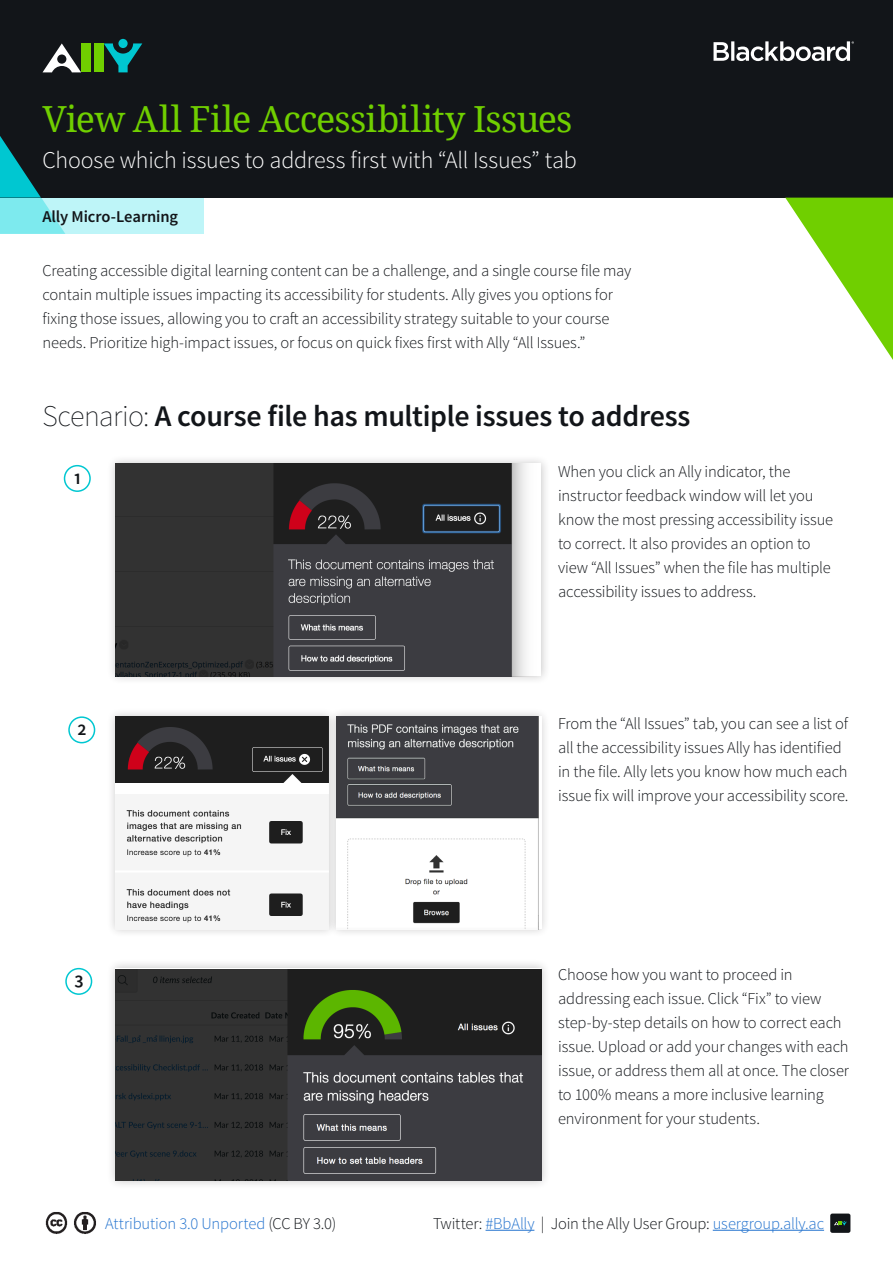
<style>
.page{position:relative;width:893px;height:1263px;background:#fff}
.page>*{position:absolute;margin:0;border:0;box-sizing:border-box;transform-origin:0 0}
.h1_-_Green{font:36px "Noto Serif";letter-spacing:-.02em;color:#70cf00}
.t1{font:600 30px "Source Sans Pro";letter-spacing:-.01em;color:#121519}
.SubHeading{font:300 24px "Source Sans Pro";letter-spacing:-.01em;color:#fff}
.t2{font:600 18px "Source Sans Pro";color:#121519}
.Paragraph{font:300 16.5px/24px "Source Sans Pro";letter-spacing:-.01em;color:#121519}
.Paragraph-2{font:300 16.5px "Source Sans Pro";letter-spacing:-.01em;color:#2272ce}
.t3{font:600 16.5px "Source Sans Pro";letter-spacing:-.01em;color:#121519}
.s1{font-weight:200}
.s2{color:#121519}
.s3{color:#2272ce}
</style>
<div class="page">
<div style="left:0;top:198px;width:204px;height:36px;background:#bef5f8"></div>
<div style="left:0;top:0;width:893px;height:198px;background:#121519"></div>
<svg style="left:785px;top:198px;width:108px;height:162px"></svg>
<svg style="left:713px;top:41px;width:141px;height:20px"></svg>
<svg style="left:104px;top:39px;width:38px;height:33px"></svg>
<svg style="left:0;top:43px;width:81px;height:191px"></svg>
<div style="left:81px;top:43px;width:9px;height:29px;background:#70cf00"></div>
<div style="left:95px;top:43px;width:9px;height:29px;background:#70cf00"></div>
<div style="left:830px;top:1213px;width:20px;height:20px;background:#121519;border-radius:2px"></div>
<svg style="left:834px;top:1221px;width:13px;height:4px"></svg>
<img style="left:45px;top:1212px;width:23px;height:22px">
<img style="left:74px;top:1212px;width:22px;height:22px">
<div style="left:64px;top:465px;width:27px;height:27px;border:2px solid #00c7d1;border-radius:50%"></div>
<div style="left:107px;top:454px;width:443px;height:231px;background:#231f20;opacity:.25"></div>
<img style="left:116px;top:463px;width:425px;height:213px">
<div style="left:68px;top:716px;width:27px;height:27px;border:2px solid #00c7d1;border-radius:50%"></div>
<div style="left:107px;top:707px;width:230px;height:231px;background:#231f20;opacity:.25"></div>
<img style="left:116px;top:716px;width:212px;height:213px">
<div style="left:328px;top:707px;width:222px;height:231px;background:#231f20;opacity:.25"></div>
<img style="left:337px;top:716px;width:202px;height:213px">
<div style="left:65px;top:968px;width:27px;height:27px;border:2px solid #00c7d1;border-radius:50%"></div>
<div style="left:107px;top:959px;width:443px;height:230px;background:#231f20;opacity:.25"></div>
<img style="left:116px;top:969px;width:425px;height:211px">
<hr style="left:486px;top:1230px;width:48px;height:1px;background:#2272ce">
<hr style="left:713px;top:1230px;width:111px;height:1px;background:#2272ce">
<h1 class="h1_-_Green" style="left:43px;top:94px;width:531px">View All File Accessibility Issues</h1>
<p class="SubHeading" style="left:43px;top:145px;width:536px">Choose which issues to address first with “All Issues” tab</p>
<p class="t3" style="left:43px;top:206px;width:137px">Ally Micro-Learning</p>
<p class="Paragraph" style="left:42px;top:259px;width:590px">Creating accessible digital learning content can be a challenge, and a single course file may contain multiple issues impacting its accessibility for students. Ally gives you options for fixing those issues, allowing you to craft an accessibility strategy suitable to your course needs. Prioritize high-impact issues, or focus on quick fixes first with Ally “All Issues.”</p>
<h2 class="t1" style="left:42px;top:398px;width:650px"><span class="s1">Scenario:</span> A course file has multiple issues to address</h2>
<p class="t2" style="left:74px;top:466px;width:9px">1</p>
<p class="Paragraph" style="left:558px;top:460px;width:277px">When you click an Ally indicator, the instructor feedback window will let you know the most pressing accessibility issue to correct. It also provides an option to view “All Issues” when the file has multiple accessibility issues to address.</p>
<p class="t2" style="left:78px;top:718px;width:11px">2</p>
<p class="Paragraph" style="left:558px;top:711px;width:292px">From the “All Issues” tab, you can see a list of all the accessibility issues Ally has identified in the file. Ally lets you know how much each issue fix will improve your accessibility score.</p>
<p class="t2" style="left:74px;top:969px;width:11px">3</p>
<p class="Paragraph" style="left:558px;top:963px;width:292px">Choose how you want to proceed in addressing each issue. Click “Fix” to view step-by-step details on how to correct each issue. Upload or add your changes with each issue, or address them all at once. The closer to 100% means a more inclusive learning environment for your students.</p>
<p class="Paragraph-2" style="left:105px;top:1213px;width:233px">Attribution 3.0 Unported <span class="s2">(CC BY 3.0)</span></p>
<p class="Paragraph" style="left:433px;top:1211px;width:392px">Twitter: <span class="s3">#BbAlly</span> | Join the Ally User Group: <span class="s3">usergroup.ally.ac</span></p>
</div>
